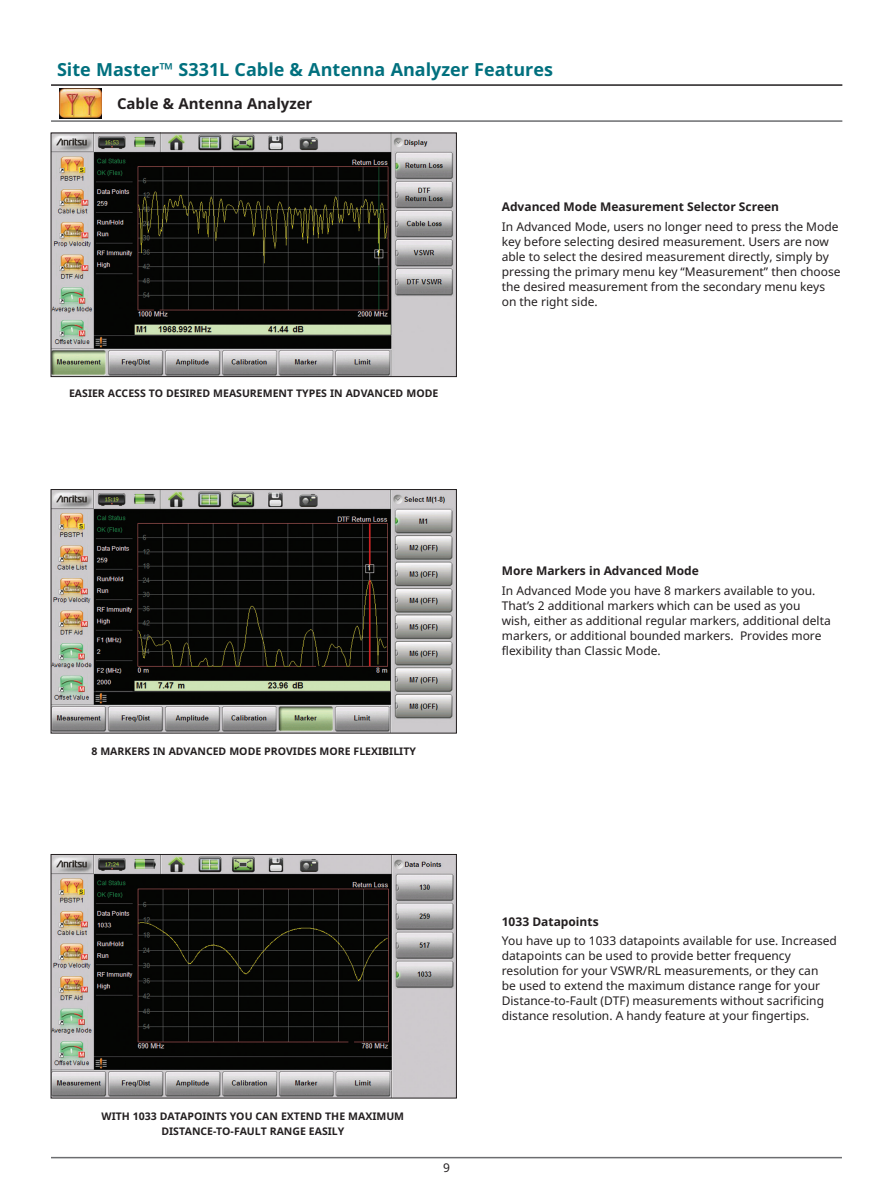
<style>
.page{position:relative;width:893px;height:1191px;background:#fff}
.page>*{position:absolute;margin:0;border:0;box-sizing:border-box;transform-origin:0 0}
.Masthead{font:700 18px "Noto Sans";color:#01707e}
.Table_1st_level_head{font:700 15px "Noto Sans";color:#231f20}
.Body_text{font:12px/15px "Noto Sans";color:#231f20}
.Heading_1_Verdana_Bo{font:700 12px "Noto Sans";color:#231f20}
.Caption_Regular_Verd{font:700 10.5px/15px "Noto Sans";color:#231f20;text-align:center}
</style>
<div class="page">
<hr style="left:51px;top:1156px;width:791px;height:2px;background:#6c6d70">
<hr style="left:51px;top:84px;width:791px;height:2px;background:#231f20">
<hr style="left:51px;top:120px;width:791px;height:2px;background:#6c6d70">
<img style="left:60px;top:88px;width:41px;height:30px">
<img style="left:53px;top:135px;width:402px;height:240px">
<div style="left:51px;top:133px;width:406px;height:244px;border:1px solid #231f20"></div>
<img style="left:53px;top:491px;width:402px;height:240px">
<div style="left:51px;top:489px;width:406px;height:244px;border:1px solid #231f20"></div>
<img style="left:53px;top:856px;width:402px;height:240px">
<div style="left:51px;top:854px;width:406px;height:244px;border:1px solid #231f20"></div>
<p class="Masthead" style="left:57px;top:56px;width:497px">Site Master™ S331L Cable &amp; Antenna Analyzer Features</p>
<p class="Table_1st_level_head" style="left:117px;top:93px;width:197px">Cable &amp; Antenna Analyzer</p>
<p class="Caption_Regular_Verd" style="left:69px;top:385px;width:371px">EASIER ACCESS TO DESIRED MEASUREMENT TYPES IN ADVANCED MODE</p>
<p class="Heading_1_Verdana_Bo" style="left:502px;top:199px;width:279px">Advanced Mode Measurement Selector Screen</p>
<p class="Body_text" style="left:502px;top:218px;width:340px">In Advanced Mode, users no longer need to press the Mode key before selecting desired measurement. Users are now able to select the desired measurement directly, simply by pressing the primary menu key “Measurement” then choose the desired measurement from the secondary menu keys on the right side.</p>
<p class="Caption_Regular_Verd" style="left:91px;top:744px;width:326px">8 MARKERS IN ADVANCED MODE PROVIDES MORE FLEXIBILITY</p>
<p class="Heading_1_Verdana_Bo" style="left:502px;top:562px;width:199px">More Markers in Advanced Mode</p>
<p class="Body_text" style="left:502px;top:582px;width:330px">In Advanced Mode you have 8 markers available to you.<br>That’s 2 additional markers which can be used as you wish, either as additional regular markers, additional delta markers, or additional bounded markers. Provides more flexibility than Classic Mode.</p>
<p class="Caption_Regular_Verd" style="left:102px;top:1108px;width:304px">WITH 1033 DATAPOINTS YOU CAN EXTEND THE MAXIMUM<br>DISTANCE-TO-FAULT RANGE EASILY</p>
<p class="Body_text" style="left:443px;top:1159px;width:8px">9</p>
<p class="Heading_1_Verdana_Bo" style="left:502px;top:913px;width:98px">1033 Datapoints</p>
<p class="Body_text" style="left:502px;top:933px;width:337px">You have up to 1033 datapoints available for use. Increased datapoints can be used to provide better frequency resolution for your VSWR/RL measurements, or they can<br>be used to extend the maximum distance range for your Distance-to-Fault (DTF) measurements without sacrificing distance resolution. A handy feature at your fingertips.</p>
</div>
